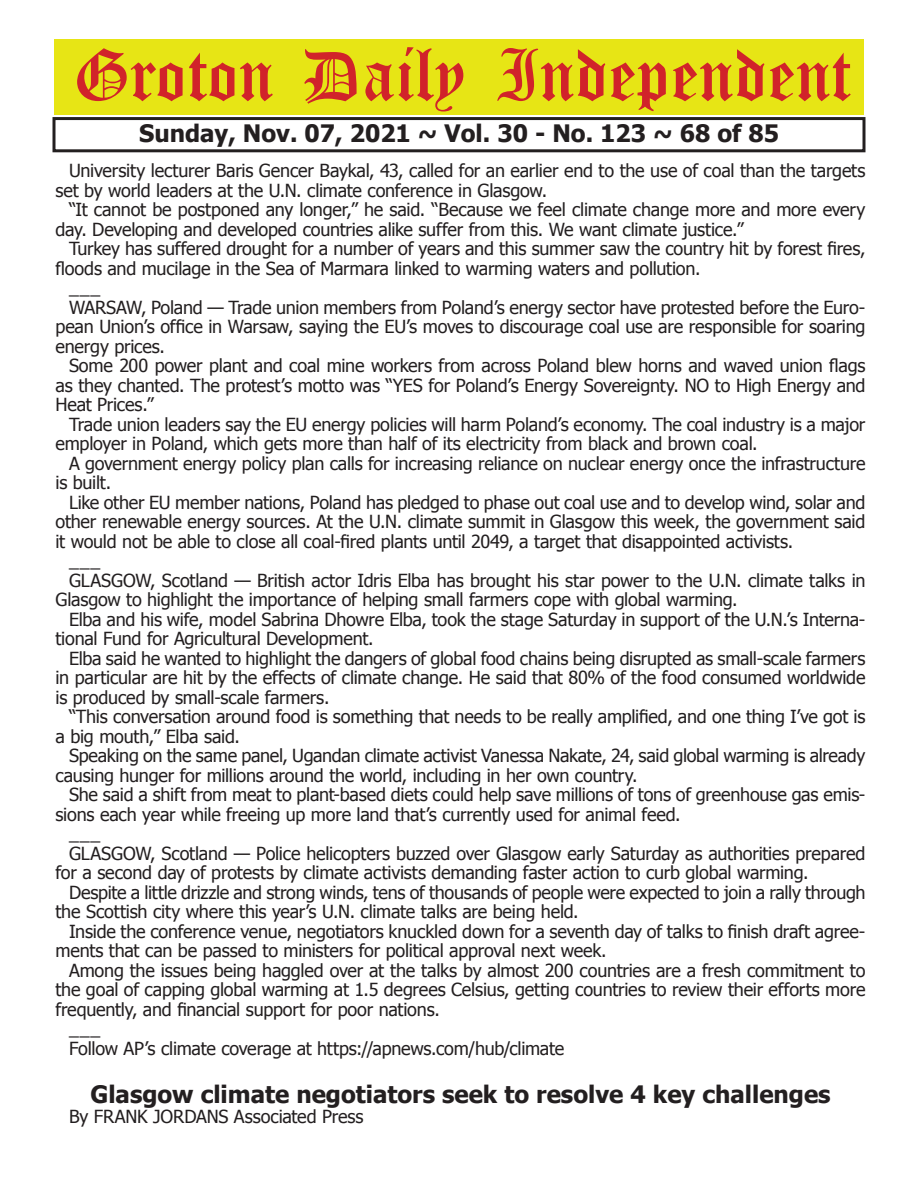
<style>
.page{position:relative;width:918px;height:1188px;background:#fff}
.page>*{position:absolute;margin:0;border:0;box-sizing:border-box;transform-origin:0 0}
.t1{font:54px "Old English Five";color:#d1232a}
.t2{font:700 24px "Tahoma";color:#231f20}
.t3{font:18px/19.5px "Tahoma";letter-spacing:-.01em;color:#231f20}
</style>
<div class="page">
<div style="left:52px;top:117px;width:814px;height:35px;border:3px solid #231f20"></div>
<div style="left:54px;top:40px;width:810px;height:75px;background:#e7e515"></div>
<h1 class="t1" style="left:73px;top:50px;width:779px">Groton Daily Independent</h1>
<h2 class="t2" style="left:139px;top:116px;width:641px">Sunday, Nov. 07, 2021 ~ Vol. 30 - No. 123 ~ 68 of 85</h2>
<p class="t3" style="left:56px;top:160px;width:811px;text-indent:14px">University lecturer Baris Gencer Baykal, 43, called for an earlier end to the use of coal than the targets set by world leaders at the U.N. climate conference in Glasgow.</p>
<p class="t3" style="left:56px;top:199px;width:811px;text-indent:14px">“It cannot be postponed any longer,” he said. “Because we feel climate change more and more every day. Developing and developed countries alike suffer from this. We want climate justice.”</p>
<p class="t3" style="left:69px;top:238px;width:798px">Turkey has suffered drought for a number of years and this summer saw the country hit by forest fires,</p>
<p class="t3" style="left:56px;top:258px;width:646px">floods and mucilage in the Sea of Marmara linked to warming waters and pollution.</p>
<p class="t3" style="left:69px;top:277px;width:33px">___</p>
<p class="t3" style="left:69px;top:297px;width:798px">WARSAW, Poland — Trade union members from Poland’s energy sector have protested before the Euro-</p>
<p class="t3" style="left:56px;top:316px;width:811px">pean Union’s office in Warsaw, saying the EU’s moves to discourage coal use are responsible for soaring</p>
<p class="t3" style="left:56px;top:336px;width:111px">energy prices.</p>
<p class="t3" style="left:69px;top:355px;width:798px">Some 200 power plant and coal mine workers from across Poland blew horns and waved union flags</p>
<p class="t3" style="left:56px;top:375px;width:812px">as they chanted. The protest’s motto was “YES for Poland’s Energy Sovereignty. NO to High Energy and</p>
<p class="t3" style="left:56px;top:394px;width:100px">Heat Prices.”</p>
<p class="t3" style="left:69px;top:414px;width:798px">Trade union leaders say the EU energy policies will harm Poland’s economy. The coal industry is a major</p>
<p class="t3" style="left:56px;top:433px;width:704px">employer in Poland, which gets more than half of its electricity from black and brown coal.</p>
<p class="t3" style="left:69px;top:453px;width:798px">A government energy policy plan calls for increasing reliance on nuclear energy once the infrastructure</p>
<p class="t3" style="left:56px;top:472px;width:57px">is built.</p>
<p class="t3" style="left:69px;top:492px;width:798px">Like other EU member nations, Poland has pledged to phase out coal use and to develop wind, solar and</p>
<p class="t3" style="left:56px;top:511px;width:811px">other renewable energy sources. At the U.N. climate summit in Glasgow this week, the government said</p>
<p class="t3" style="left:56px;top:531px;width:739px">it would not be able to close all coal-fired plants until 2049, a target that disappointed activists.</p>
<p class="t3" style="left:69px;top:550px;width:33px">___</p>
<p class="t3" style="left:69px;top:570px;width:798px">GLASGOW, Scotland — British actor Idris Elba has brought his star power to the U.N. climate talks in</p>
<p class="t3" style="left:56px;top:589px;width:684px">Glasgow to highlight the importance of helping small farmers cope with global warming.</p>
<p class="t3" style="left:69px;top:609px;width:798px">Elba and his wife, model Sabrina Dhowre Elba, took the stage Saturday in support of the U.N.’s Interna-</p>
<p class="t3" style="left:56px;top:628px;width:320px">tional Fund for Agricultural Development.</p>
<p class="t3" style="left:69px;top:648px;width:798px">Elba said he wanted to highlight the dangers of global food chains being disrupted as small-scale farmers</p>
<p class="t3" style="left:56px;top:667px;width:812px">in particular are hit by the effects of climate change. He said that 80% of the food consumed worldwide</p>
<p class="t3" style="left:56px;top:687px;width:276px">is produced by small-scale farmers.</p>
<p class="t3" style="left:69px;top:706px;width:798px">“This conversation around food is something that needs to be really amplified, and one thing I’ve got is</p>
<p class="t3" style="left:56px;top:726px;width:186px">a big mouth,” Elba said.</p>
<p class="t3" style="left:69px;top:745px;width:798px">Speaking on the same panel, Ugandan climate activist Vanessa Nakate, 24, said global warming is already</p>
<p class="t3" style="left:56px;top:765px;width:584px">causing hunger for millions around the world, including in her own country.</p>
<p class="t3" style="left:69px;top:784px;width:798px">She said a shift from meat to plant-based diets could help save millions of tons of greenhouse gas emis-</p>
<p class="t3" style="left:56px;top:804px;width:627px">sions each year while freeing up more land that’s currently used for animal feed.</p>
<p class="t3" style="left:69px;top:823px;width:33px">___</p>
<p class="t3" style="left:69px;top:843px;width:798px">GLASGOW, Scotland — Police helicopters buzzed over Glasgow early Saturday as authorities prepared</p>
<p class="t3" style="left:56px;top:862px;width:755px">for a second day of protests by climate activists demanding faster action to curb global warming.</p>
<p class="t3" style="left:69px;top:882px;width:798px">Despite a little drizzle and strong winds, tens of thousands of people were expected to join a rally through</p>
<p class="t3" style="left:56px;top:901px;width:525px">the Scottish city where this year’s U.N. climate talks are being held.</p>
<p class="t3" style="left:69px;top:921px;width:798px">Inside the conference venue, negotiators knuckled down for a seventh day of talks to finish draft agree-</p>
<p class="t3" style="left:56px;top:940px;width:553px">ments that can be passed to ministers for political approval next week.</p>
<p class="t3" style="left:69px;top:960px;width:798px">Among the issues being haggled over at the talks by almost 200 countries are a fresh commitment to</p>
<p class="t3" style="left:56px;top:979px;width:812px">the goal of capping global warming at 1.5 degrees Celsius, getting countries to review their efforts more</p>
<p class="t3" style="left:56px;top:999px;width:386px">frequently, and financial support for poor nations.</p>
<p class="t3" style="left:69px;top:1018px;width:33px">___</p>
<p class="t3" style="left:69px;top:1038px;width:497px">Follow AP’s climate coverage at https://apnews.com/hub/climate</p>
<h2 class="t2" style="left:91px;top:1078px;width:742px">Glasgow climate negotiators seek to resolve 4 key challenges</h2>
<p class="t3" style="left:69px;top:1106px;width:296px">By FRANK JORDANS Associated Press</p>
</div>
